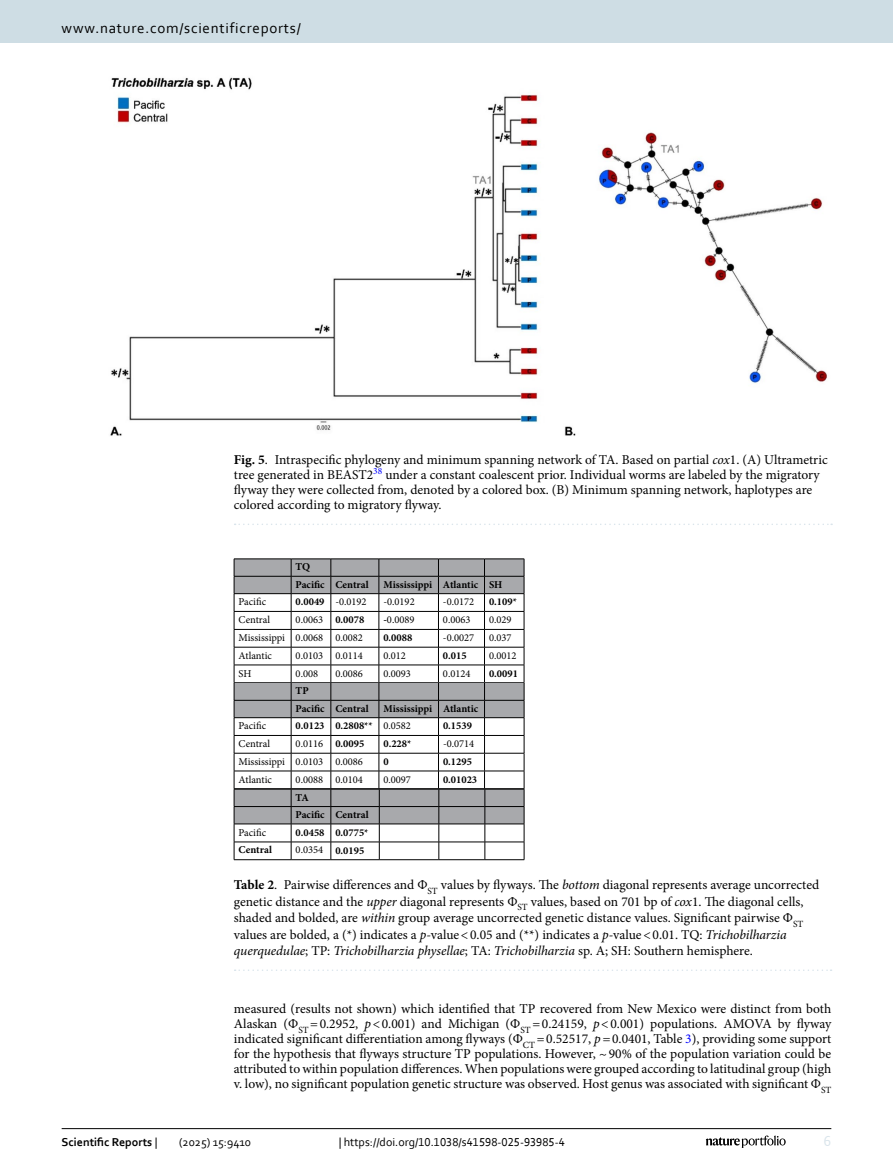
<style>
.page{position:relative;width:893px;height:1174px;background:#fff}
.page>*{position:absolute;margin:0;border:0;box-sizing:border-box;transform-origin:0 0}
.t1{font:15px "Corbel";letter-spacing:.05em;color:#000}
.t2{font:15px "Corbel";color:#d9e4eb}
.Body_Text{font:13.5px/15px "Minion Pro";color:#000;text-align:justify}
.Table_Caption{font:13.5px/16.5px "Minion Pro";color:#000}
.Figure_Caption{font:13.5px/15px "Minion Pro";color:#000}
.t3{font:12px "Corbel";color:#000}
.t4{font:700 12px "Corbel";color:#000}
.Table_Body{font:10.5px "Minion Pro";color:#000}
.Table_Body-2{font:700 10.5px "Minion Pro";color:#000}
.Table_Head{font:700 10.5px "Minion Pro";color:#000}
.s1{font-weight:700}
.s2{font-style:italic}
.s3{color:#00f}
.s4{font-weight:400}
</style>
<div class="page">
<hr style="left:234px;top:558px;width:57px;height:1px;background:#000">
<hr style="left:291px;top:558px;width:40px;height:1px;background:#000">
<hr style="left:331px;top:558px;width:48px;height:1px;background:#000">
<hr style="left:379px;top:558px;width:59px;height:1px;background:#000">
<hr style="left:438px;top:558px;width:46px;height:1px;background:#000">
<hr style="left:484px;top:558px;width:40px;height:1px;background:#000">
<hr style="left:234px;top:859px;width:57px;height:1px;background:#000">
<hr style="left:291px;top:859px;width:40px;height:1px;background:#000">
<hr style="left:331px;top:859px;width:48px;height:1px;background:#000">
<hr style="left:379px;top:859px;width:60px;height:1px;background:#000">
<hr style="left:439px;top:859px;width:46px;height:1px;background:#000">
<svg style="left:234px;top:559px;width:291px;height:300px"></svg>
<hr style="left:485px;top:859px;width:39px;height:1px;background:#000">
<svg style="left:235px;top:969px;width:597px;height:2px"></svg>
<img style="left:110px;top:77px;width:717px;height:359px">
<svg style="left:235px;top:523px;width:597px;height:2px"></svg>
<hr style="left:62px;top:1128px;width:769px;height:1px;background:#000">
<svg style="left:706px;top:1135px;width:80px;height:12px"></svg>
<div style="left:0;top:0;width:893px;height:43px;background:#cedde4"></div>
<p class="t1" style="left:62px;top:18px;width:241px">www.nature.com/scientificreports/</p>
<p class="Figure_Caption" style="left:234px;top:452px;width:595px"><span class="s1">Fig. 5</span>. Intraspecific phylogeny and minimum spanning network of TA. Based on partial <span class="s2">cox</span>1. (A) Ultrametric tree generated in BEAST2<sup>38</sup> under a constant coalescent prior. Individual worms are labeled by the migratory flyway they were collected from, denoted by a colored box. (B) Minimum spanning network, haplotypes are colored according to migratory flyway.</p>
<p class="Table_Head" style="left:296px;top:559px;width:16px">TQ</p>
<p class="Table_Head" style="left:296px;top:577px;width:31px">Pacific</p>
<p class="Table_Head" style="left:335px;top:577px;width:35px">Central</p>
<p class="Table_Head" style="left:383px;top:577px;width:50px">Mississippi</p>
<p class="Table_Head" style="left:443px;top:577px;width:37px">Atlantic</p>
<p class="Table_Head" style="left:489px;top:577px;width:15px">SH</p>
<p class="Table_Body" style="left:239px;top:595px;width:29px">Pacific</p>
<p class="Table_Body-2" style="left:296px;top:594px;width:30px">0.0049</p>
<p class="Table_Body" style="left:335px;top:595px;width:33px">-0.0192</p>
<p class="Table_Body" style="left:383px;top:595px;width:33px">-0.0192</p>
<p class="Table_Body" style="left:443px;top:595px;width:33px">-0.0172</p>
<p class="Table_Body-2" style="left:489px;top:594px;width:29px">0.109*</p>
<p class="Table_Body" style="left:239px;top:612px;width:33px">Central</p>
<p class="Table_Body" style="left:296px;top:612px;width:29px">0.0063</p>
<p class="Table_Body-2" style="left:335px;top:612px;width:30px">0.0078</p>
<p class="Table_Body" style="left:383px;top:612px;width:33px"><span class="s1">-</span>0.0089</p>
<p class="Table_Body" style="left:443px;top:612px;width:29px">0.0063</p>
<p class="Table_Body" style="left:489px;top:612px;width:24px">0.029</p>
<p class="Table_Body" style="left:239px;top:630px;width:48px">Mississippi</p>
<p class="Table_Body" style="left:296px;top:630px;width:29px">0.0068</p>
<p class="Table_Body" style="left:335px;top:630px;width:29px">0.0082</p>
<p class="Table_Body-2" style="left:383px;top:630px;width:30px">0.0088</p>
<p class="Table_Body" style="left:443px;top:630px;width:33px">-0.0027</p>
<p class="Table_Body" style="left:489px;top:630px;width:24px">0.037</p>
<p class="Table_Body" style="left:239px;top:648px;width:35px">Atlantic</p>
<p class="Table_Body" style="left:296px;top:648px;width:29px">0.0103</p>
<p class="Table_Body" style="left:335px;top:648px;width:29px">0.0114</p>
<p class="Table_Body" style="left:383px;top:648px;width:24px">0.012</p>
<p class="Table_Body-2" style="left:443px;top:648px;width:25px">0.015</p>
<p class="Table_Body" style="left:489px;top:648px;width:29px">0.0012</p>
<p class="Table_Body" style="left:239px;top:666px;width:14px">SH</p>
<p class="Table_Body" style="left:296px;top:666px;width:24px">0.008</p>
<p class="Table_Body" style="left:335px;top:666px;width:29px">0.0086</p>
<p class="Table_Body" style="left:383px;top:666px;width:29px">0.0093</p>
<p class="Table_Body" style="left:443px;top:666px;width:29px">0.0124</p>
<p class="Table_Body-2" style="left:489px;top:665px;width:30px">0.0091</p>
<p class="Table_Head" style="left:296px;top:683px;width:15px">TP</p>
<p class="Table_Head" style="left:296px;top:701px;width:31px">Pacific</p>
<p class="Table_Head" style="left:335px;top:701px;width:35px">Central</p>
<p class="Table_Head" style="left:383px;top:701px;width:50px">Mississippi</p>
<p class="Table_Head" style="left:443px;top:701px;width:37px">Atlantic</p>
<p class="Table_Body" style="left:239px;top:719px;width:29px">Pacific</p>
<p class="Table_Body-2" style="left:296px;top:718px;width:30px">0.0123</p>
<p class="Table_Body-2" style="left:335px;top:718px;width:39px">0.2808**</p>
<p class="Table_Body" style="left:383px;top:719px;width:29px">0.0582</p>
<p class="Table_Body-2" style="left:443px;top:718px;width:30px">0.1539</p>
<p class="Table_Body" style="left:239px;top:736px;width:33px">Central</p>
<p class="Table_Body" style="left:296px;top:736px;width:29px">0.0116</p>
<p class="Table_Body-2" style="left:335px;top:736px;width:30px">0.0095</p>
<p class="Table_Body-2" style="left:383px;top:736px;width:29px">0.228*</p>
<p class="Table_Body" style="left:443px;top:736px;width:33px">-0.0714</p>
<p class="Table_Body" style="left:239px;top:754px;width:48px">Mississippi</p>
<p class="Table_Body" style="left:296px;top:754px;width:29px">0.0103</p>
<p class="Table_Body" style="left:335px;top:754px;width:29px">0.0086</p>
<p class="Table_Body-2" style="left:383px;top:754px;width:7px">0</p>
<p class="Table_Body-2" style="left:443px;top:754px;width:30px">0.1295</p>
<p class="Table_Body" style="left:239px;top:772px;width:35px">Atlantic</p>
<p class="Table_Body" style="left:296px;top:772px;width:29px">0.0088</p>
<p class="Table_Body" style="left:335px;top:772px;width:29px">0.0104</p>
<p class="Table_Body" style="left:383px;top:772px;width:29px">0.0097</p>
<p class="Table_Body-2" style="left:443px;top:771px;width:36px">0.01023</p>
<p class="Table_Head" style="left:296px;top:789px;width:15px">TA</p>
<p class="Table_Head" style="left:296px;top:807px;width:31px">Pacific</p>
<p class="Table_Head" style="left:335px;top:807px;width:35px">Central</p>
<p class="Table_Body" style="left:239px;top:825px;width:29px">Pacific</p>
<p class="Table_Body-2" style="left:296px;top:825px;width:30px">0.0458</p>
<p class="Table_Body-2" style="left:335px;top:825px;width:35px">0.0775*</p>
<p class="Table_Body-2" style="left:239px;top:842px;width:35px">Central</p>
<p class="Table_Body" style="left:296px;top:843px;width:29px">0.0354</p>
<p class="Table_Body-2" style="left:335px;top:842px;width:30px">0.0195</p>
<p class="Table_Caption" style="left:234px;top:876px;width:587px"><span class="s1">Table 2</span>. Pairwise differences and Φ<sub>ST</sub> values by flyways. The <span class="s2">bottom</span> diagonal represents average uncorrected genetic distance and the <span class="s2">upper</span> diagonal represents Φ<sub>ST</sub> values, based on 701 bp of <span class="s2">cox</span>1. The diagonal cells, shaded and bolded, are <span class="s2">within</span> group average uncorrected genetic distance values. Significant pairwise Φ<sub>ST </sub>values are bolded, a (*) indicates a <span class="s2">p-</span>value&lt;0.05 and (**) indicates a <span class="s2">p-</span>value&lt;0.01. TQ: <span class="s2">Trichobilharzia querquedulae</span>; TP: <span class="s2">Trichobilharzia physellae</span>; TA: <span class="s2">Trichobilharzia</span> sp. A; SH: Southern hemisphere.</p>
<p class="Body_Text" style="left:234px;top:1001px;width:599px">measured (results not shown) which identified that TP recovered from New Mexico were distinct from both Alaskan (Φ<sub>ST</sub> =0.2952, <span class="s2">p</span>&lt;0.001) and Michigan (Φ<sub>ST</sub> =0.24159, <span class="s2">p</span>&lt;0.001) populations. AMOVA by flyway indicated significant differentiation among flyways (Φ<sub>CT</sub> =0.52517, <span class="s2">p=</span>0.0401, Table <span class="s3">3</span>), providing some support for the hypothesis that flyways structure TP populations. However, ~90% of the population variation could be attributed to within population differences. When populations were grouped according to latitudinal group (high v. low), no significant population genetic structure was observed. Host genus was associated with significant Φ<sub>ST</sub></p>
<p class="t4" style="left:62px;top:1134px;width:97px">Scientific Reports <span class="s4">|</span></p>
<p class="t3" style="left:179px;top:1134px;width:74px">(2025) 15:9410</p>
<p class="t3" style="left:339px;top:1134px;width:228px">| https://doi.org/10.1038/s41598-025-93985-4</p>
<p class="t2" style="left:824px;top:1132px;width:9px">6</p>
</div>
